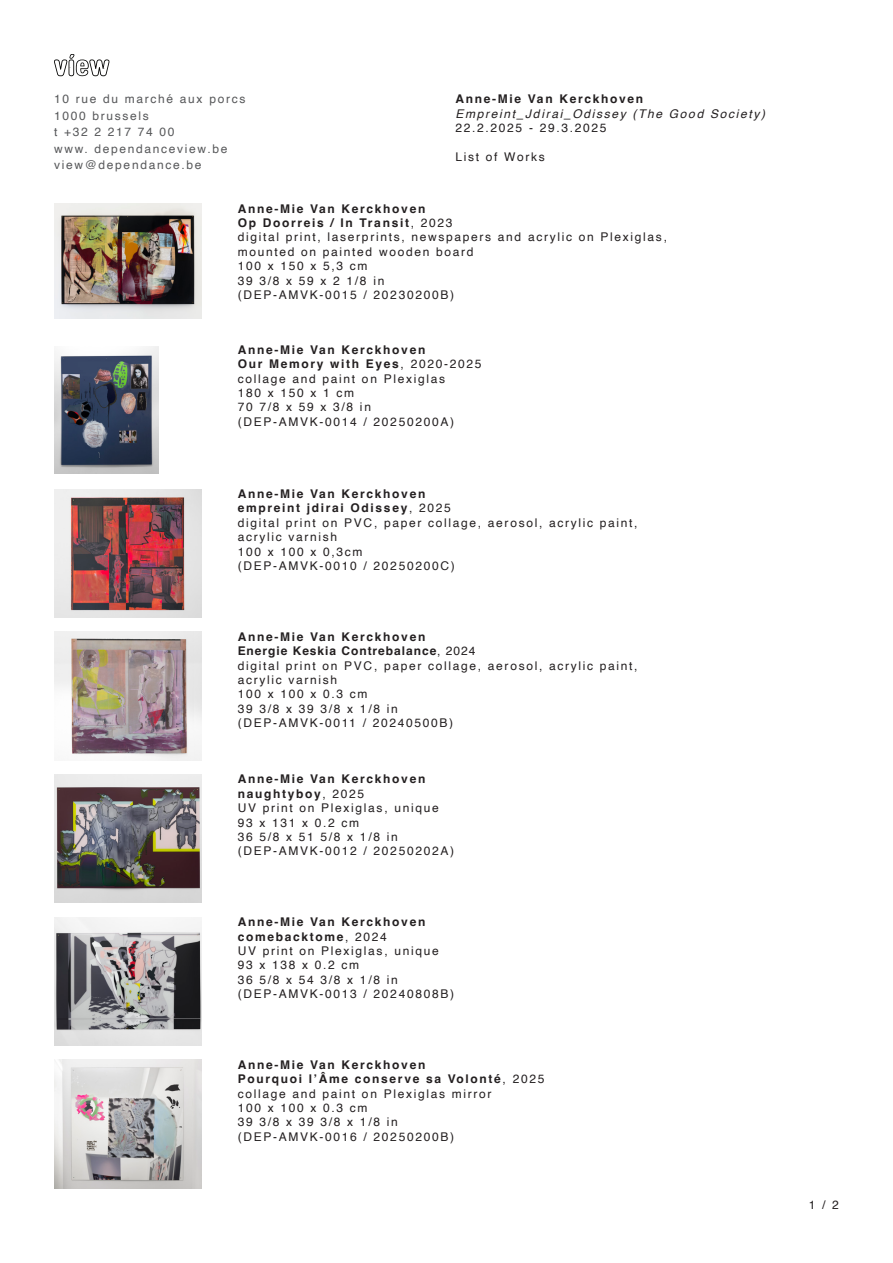
<style>
.page{position:relative;width:893px;height:1263px;background:#fff}
.page>*{position:absolute;margin:0;border:0;box-sizing:border-box;transform-origin:0 0}
._02-Caption{font:12px/14.4px "Helvetica";letter-spacing:.14em;color:#231f20}
._02-Caption-2{font:700 12px "Helvetica";letter-spacing:.14em;color:#231f20}
.t1{font:12px/16.5px "Helvetica";letter-spacing:.14em;color:#57585a}
._01-Title_BOLD{font:italic 12px "Helvetica";letter-spacing:.14em;color:#231f20}
._02-Caption-3{font:700 12px "Helvetica";letter-spacing:.08em;color:#231f20}
._01-Title_BOLD-2{font:700 12px "Helvetica";letter-spacing:.14em;color:#231f20}
._01-Title_BOLD-3{font:12px "Helvetica";letter-spacing:.14em;color:#231f20}
.s1{font-weight:400}
</style>
<div class="page">
<svg style="left:54px;top:54px;width:55px;height:22px"></svg>
<img style="left:54px;top:489px;width:148px;height:128px">
<img style="left:54px;top:204px;width:148px;height:115px">
<img style="left:54px;top:346px;width:104px;height:127px">
<img style="left:67px;top:632px;width:127px;height:128px">
<svg style="left:194px;top:632px;width:8px;height:128px"></svg>
<img style="left:54px;top:774px;width:148px;height:129px">
<img style="left:54px;top:917px;width:148px;height:128px">
<img style="left:54px;top:1060px;width:148px;height:128px">
<p class="t1" style="left:54px;top:91px;width:193px">10 rue du marché aux porcs<br>1000 brussels<br>t +32 2 217 74 00<br>www. dependanceview.be view@dependance.be</p>
<p class="_01-Title_BOLD-2" style="left:455px;top:92px;width:189px">Anne-Mie Van Kerckhoven</p>
<p class="_01-Title_BOLD" style="left:455px;top:104px;width:311px">Empreint_Jdirai_Odissey (The Good Society)</p>
<p class="_01-Title_BOLD-3" style="left:455px;top:119px;width:153px">22.2.2025 - 29.3.2025</p>
<p class="_02-Caption" style="left:455px;top:150px;width:91px">List of Works</p>
<p class="_02-Caption-2" style="left:238px;top:201px;width:189px">Anne-Mie Van Kerckhoven</p>
<p class="_02-Caption-2" style="left:238px;top:215px;width:216px">Op Doorreis / In Transit<span class="s1">, 2023</span></p>
<p class="_02-Caption" style="left:238px;top:230px;width:431px">digital print, laserprints, newspapers and acrylic on Plexiglas, mounted on painted wooden board</p>
<p class="_02-Caption" style="left:238px;top:259px;width:131px">100 x 150 x 5,3 cm</p>
<p class="_02-Caption" style="left:238px;top:274px;width:148px">39 3/8 x 59 x 2 1/8 in</p>
<p class="_02-Caption" style="left:238px;top:288px;width:218px">(DEP-AMVK-0015 / 20230200B)</p>
<p class="_02-Caption-2" style="left:238px;top:342px;width:189px">Anne-Mie Van Kerckhoven</p>
<p class="_02-Caption-2" style="left:238px;top:357px;width:245px">Our Memory with Eyes<span class="s1">, 2020-2025</span></p>
<p class="_02-Caption" style="left:238px;top:372px;width:209px">collage and paint on Plexiglas</p>
<p class="_02-Caption" style="left:238px;top:386px;width:118px">180 x 150 x 1 cm</p>
<p class="_02-Caption" style="left:238px;top:400px;width:135px">70 7/8 x 59 x 3/8 in</p>
<p class="_02-Caption" style="left:238px;top:415px;width:218px">(DEP-AMVK-0014 / 20250200A)</p>
<p class="_02-Caption-2" style="left:238px;top:486px;width:189px">Anne-Mie Van Kerckhoven</p>
<p class="_02-Caption-2" style="left:238px;top:501px;width:215px">empreint jdirai Odissey<span class="s1">, 2025</span></p>
<p class="_02-Caption" style="left:238px;top:516px;width:401px">digital print on PVC, paper collage, aerosol, acrylic paint,</p>
<p class="_02-Caption" style="left:238px;top:530px;width:101px">acrylic varnish</p>
<p class="_02-Caption" style="left:238px;top:545px;width:126px">100 x 100 x 0,3cm</p>
<p class="_02-Caption" style="left:238px;top:559px;width:219px">(DEP-AMVK-0010 / 20250200C)</p>
<p class="_02-Caption-2" style="left:238px;top:629px;width:189px">Anne-Mie Van Kerckhoven</p>
<p class="_02-Caption-3" style="left:238px;top:644px;width:239px">Energie Keskia Contrebalance<span class="s1">, 2024</span></p>
<p class="_02-Caption" style="left:238px;top:658px;width:401px">digital print on PVC, paper collage, aerosol, acrylic paint,</p>
<p class="_02-Caption" style="left:238px;top:673px;width:101px">acrylic varnish</p>
<p class="_02-Caption" style="left:238px;top:687px;width:131px">100 x 100 x 0.3 cm</p>
<p class="_02-Caption" style="left:238px;top:702px;width:162px">39 3/8 x 39 3/8 x 1/8 in</p>
<p class="_02-Caption" style="left:238px;top:716px;width:217px">(DEP-AMVK-0011 / 20240500B)</p>
<p class="_02-Caption-2" style="left:238px;top:772px;width:189px">Anne-Mie Van Kerckhoven</p>
<p class="_02-Caption-2" style="left:238px;top:786px;width:128px">naughtyboy<span class="s1">, 2025</span></p>
<p class="_02-Caption" style="left:238px;top:801px;width:203px">UV print on Plexiglas, unique</p>
<p class="_02-Caption" style="left:238px;top:815px;width:123px">93 x 131 x 0.2 cm</p>
<p class="_02-Caption" style="left:238px;top:830px;width:162px">36 5/8 x 51 5/8 x 1/8 in</p>
<p class="_02-Caption" style="left:238px;top:844px;width:218px">(DEP-AMVK-0012 / 20250202A)</p>
<p class="_02-Caption-2" style="left:238px;top:914px;width:189px">Anne-Mie Van Kerckhoven</p>
<p class="_02-Caption-2" style="left:238px;top:929px;width:151px">comebacktome<span class="s1">, 2024</span></p>
<p class="_02-Caption" style="left:238px;top:944px;width:203px">UV print on Plexiglas, unique</p>
<p class="_02-Caption" style="left:238px;top:958px;width:123px">93 x 138 x 0.2 cm</p>
<p class="_02-Caption" style="left:238px;top:973px;width:162px">36 5/8 x 54 3/8 x 1/8 in</p>
<p class="_02-Caption" style="left:238px;top:987px;width:218px">(DEP-AMVK-0013 / 20240808B)</p>
<p class="_02-Caption-2" style="left:238px;top:1057px;width:189px">Anne-Mie Van Kerckhoven</p>
<p class="_02-Caption-2" style="left:238px;top:1072px;width:308px">Pourquoi l’Âme conserve sa Volonté<span class="s1">, 2025</span></p>
<p class="_02-Caption" style="left:238px;top:1086px;width:255px">collage and paint on Plexiglas mirror</p>
<p class="_02-Caption" style="left:238px;top:1101px;width:131px">100 x 100 x 0.3 cm</p>
<p class="_02-Caption" style="left:238px;top:1115px;width:162px">39 3/8 x 39 3/8 x 1/8 in</p>
<p class="_02-Caption" style="left:238px;top:1130px;width:218px">(DEP-AMVK-0016 / 20250200B)</p>
<p class="_02-Caption" style="left:809px;top:1198px;width:32px">1 / 2</p>
</div>
